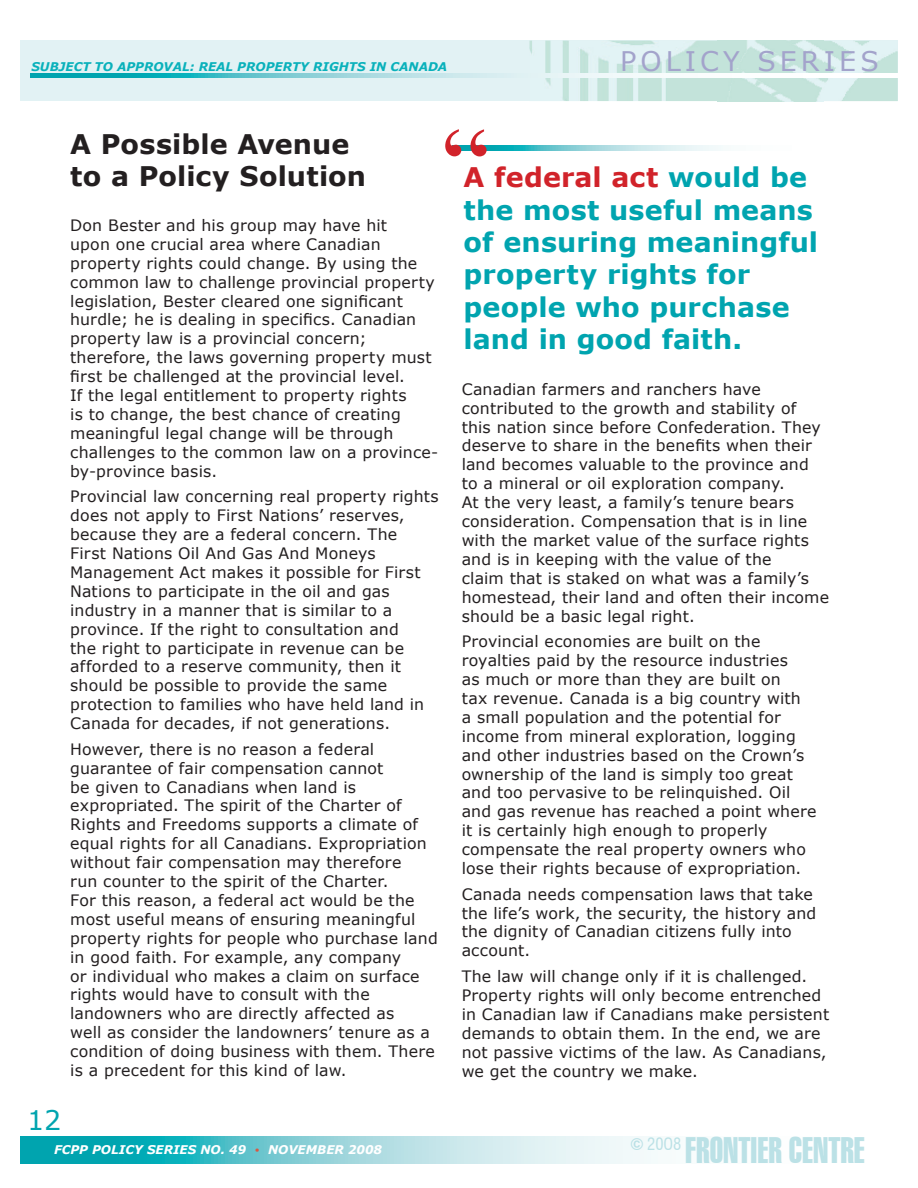
<style>
.page{position:relative;width:918px;height:1188px;background:#fff}
.page>*{position:absolute;margin:0;border:0;box-sizing:border-box;transform-origin:0 0}
.t1{font:108px "Times New Roman";color:#d1232a}
.t2{font:36px "Swiss 911 BT Extra Compressed";color:#bbe1e6}
.t3{font:700 27px/32.4px "Verdana";letter-spacing:.005em;color:#00a4af}
.t4{font:700 27px/32.4px "Verdana";letter-spacing:.005em;color:#231f20}
.t5{font:27px "Verdana";letter-spacing:.15em;color:#a3a3cb}
.t6{font:27px "Verdana";color:#00a4af}
.t7{font:condensed 16.5px "Swiss 721 BT";color:#bbe1e6}
.t8{font:15.75px/18.9px "Verdana";letter-spacing:.01em;color:#231f20}
.t9{font:italic 700 12px "Verdana";color:#09b1bb}
.t10{font:italic 700 12px "Verdana";color:#fff}
.s1{color:#d1232a}
.s2{font-weight:400;font-style:normal;font-size:9px;color:#d95842}
.s3{font-family:"Swiss 911 BT Extra Compressed";font-stretch:normal}
</style>
<div class="page">
<div style="left:20px;top:40px;width:878px;height:61px;background:#e2f2f4"></div>
<svg style="left:20px;top:1137px;width:638px;height:26px;background:#81d0d6"></svg>
<img style="left:529px;top:41px;width:189px;height:60px">
<img style="left:824px;top:41px;width:74px;height:60px">
<img style="left:718px;top:41px;width:106px;height:60px">
<svg style="left:31px;top:74px;width:867px;height:3px"></svg>
<svg style="left:452px;top:146px;width:271px;height:4px"></svg>
<p class="t9" style="left:31px;top:59px;width:417px">SUBJECT TO APPROVAL: REAL PROPERTY RIGHTS IN CANADA</p>
<h3 class="t5" style="left:620px;top:44px;width:260px">POLICY SERIES</h3>
<h1 class="t1" style="left:442px;top:94px;width:49px">“</h1>
<h3 class="t3" style="left:464px;top:160px;width:356px"><span class="s1">A federal act</span> would be the most useful means of ensuring meaningful property rights for people who purchase land in good faith.</h3>
<h3 class="t4" style="left:70px;top:127px;width:297px">A Possible Avenue to a Policy Solution</h3>
<p class="t8" style="left:70px;top:215px;width:370px">Don Bester and his group may have hit<br>upon one crucial area where Canadian property rights could change. By using the common law to challenge provincial property legislation, Bester cleared one significant hurdle; he is dealing in specifics. Canadian property law is a provincial concern; therefore, the laws governing property must first be challenged at the provincial level.<br>If the legal entitlement to property rights<br>is to change, the best chance of creating meaningful legal change will be through challenges to the common law on a province&shy;by-province basis.</p>
<p class="t8" style="left:70px;top:487px;width:370px">Provincial law concerning real property rights does not apply to First Nations’ reserves, because they are a federal concern. The<br>First Nations Oil And Gas And Moneys Management Act makes it possible for First Nations to participate in the oil and gas industry in a manner that is similar to a province. If the right to consultation and<br>the right to participate in revenue can be afforded to a reserve community, then it should be possible to provide the same protection to families who have held land in Canada for decades, if not generations.</p>
<p class="t8" style="left:70px;top:739px;width:369px">However, there is no reason a federal guarantee of fair compensation cannot<br>be given to Canadians when land is expropriated. The spirit of the Charter of Rights and Freedoms supports a climate of equal rights for all Canadians. Expropriation without fair compensation may therefore<br>run counter to the spirit of the Charter.<br>For this reason, a federal act would be the most useful means of ensuring meaningful property rights for people who purchase land in good faith. For example, any company<br>or individual who makes a claim on surface rights would have to consult with the landowners who are directly affected as<br>well as consider the landowners’ tenure as a condition of doing business with them. There is a precedent for this kind of law.</p>
<p class="t8" style="left:462px;top:379px;width:369px">Canadian farmers and ranchers have contributed to the growth and stability of this nation since before Confederation. They deserve to share in the benefits when their land becomes valuable to the province and<br>to a mineral or oil exploration company.<br>At the very least, a family’s tenure bears consideration. Compensation that is in line with the market value of the surface rights and is in keeping with the value of the<br>claim that is staked on what was a family’s homestead, their land and often their income should be a basic legal right.</p>
<p class="t8" style="left:462px;top:632px;width:356px">Provincial economies are built on the royalties paid by the resource industries<br>as much or more than they are built on<br>tax revenue. Canada is a big country with<br>a small population and the potential for income from mineral exploration, logging and other industries based on the Crown’s ownership of the land is simply too great and too pervasive to be relinquished. Oil and gas revenue has reached a point where it is certainly high enough to properly compensate the real property owners who lose their rights because of expropriation.</p>
<p class="t8" style="left:462px;top:884px;width:356px">Canada needs compensation laws that take the life’s work, the security, the history and the dignity of Canadian citizens fully into account.</p>
<p class="t8" style="left:462px;top:966px;width:369px">The law will change only if it is challenged.<br>Property rights will only become entrenched in Canadian law if Canadians make persistent demands to obtain them. In the end, we are not passive victims of the law. As Canadians, we get the country we make.</p>
<h3 class="t6" style="left:27px;top:1103px;width:36px">12</h3>
<p class="t10" style="left:54px;top:1142px;width:330px">FCPP POLICY SERIES NO. 49 <span class="s2">•</span> NOVEMBER 2008</p>
<h2 class="t2" style="left:685px;top:1130px;width:181px">FRONTIER CENTRE</h2>
<p class="t7" style="left:630px;top:1134px;width:53px"><span class="s3">©</span> 20O8</p>
</div>
